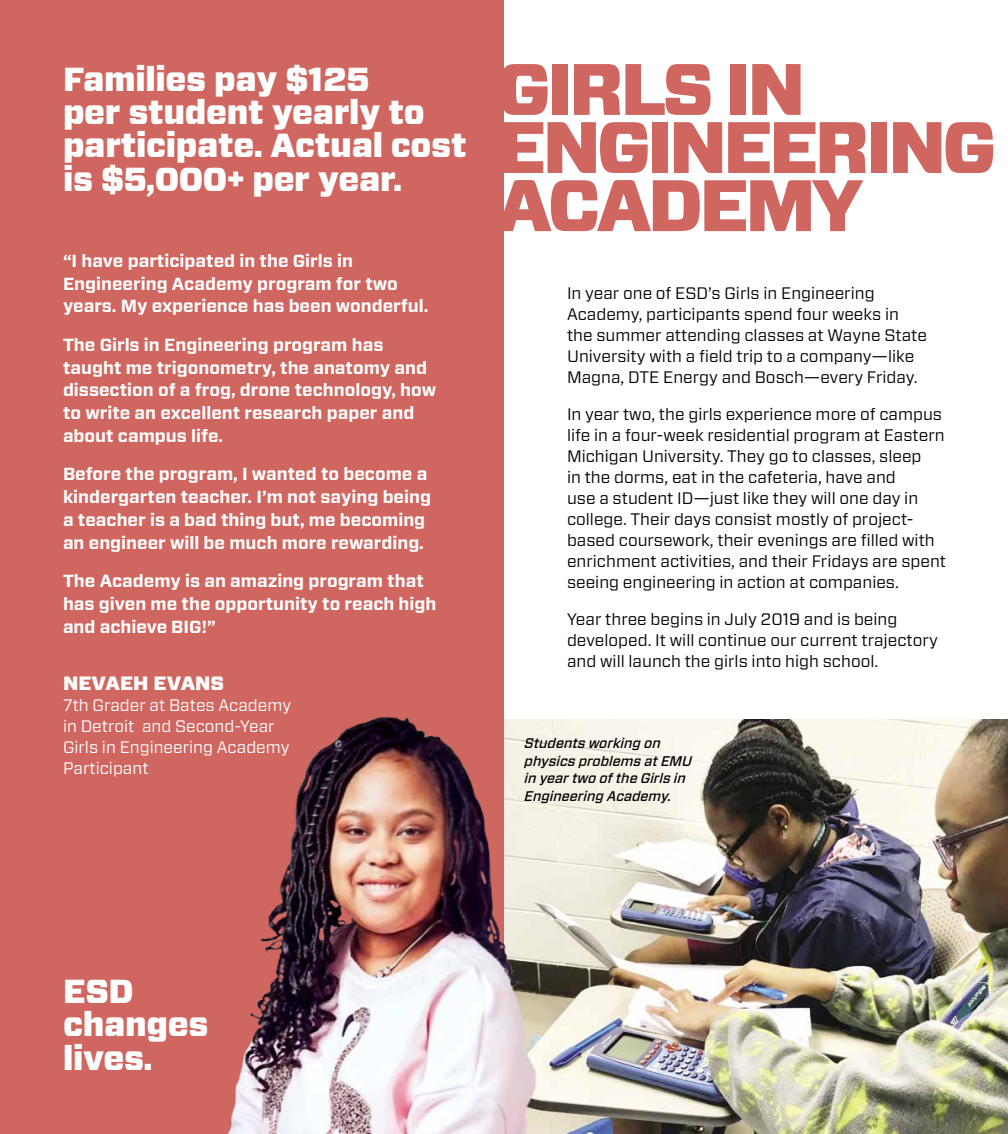
<style>
.page{position:relative;width:1008px;height:1134px;background:#fff}
.page>*{position:absolute;margin:0;border:0;box-sizing:border-box;transform-origin:0 0}
.t1{font:900 72.62px/58.1px "Vitesse Sans";letter-spacing:-.05em;color:#cf665f}
.t2{font:900 33.25px/33.2px "Vitesse Sans";letter-spacing:-.01em;color:#fff}
.t3{font:900 19.25px "Vitesse Sans";color:#fff}
.t4{font:700 17.5px/22.8px "Vitesse Sans";color:#fff}
.t5{font:16.62px/21px "Vitesse Sans";color:#000}
.t6{font:16.62px/21px "Vitesse Sans";color:#fff}
.t7{font:italic 500 14px/17.5px "Vitesse Sans";color:#000}
</style>
<div class="page">
<img style="left:540px;top:720px;width:468px;height:414px">
<div style="left:0;top:0;width:504px;height:1134px;background:#cf665f"></div>
<img style="left:228px;top:716px;width:312px;height:418px">
<h2 class="t2" style="left:63px;top:63px;width:405px">Families pay $125<br>per student yearly to participate. Actual cost is $5,000+ per year.</h2>
<p class="t4" style="left:63px;top:250px;width:367px">“I have participated in the Girls in<br>Engineering Academy program for two years. My experience has been wonderful.</p>
<p class="t4" style="left:63px;top:334px;width:375px">The Girls in Engineering program has taught me trigonometry, the anatomy and dissection of a frog, drone technology, how to write an excellent research paper and about campus life.</p>
<p class="t4" style="left:63px;top:463px;width:370px">Before the program, I wanted to become a kindergarten teacher. I’m not saying being a teacher is a bad thing but, me becoming an engineer will be much more rewarding.</p>
<p class="t4" style="left:63px;top:570px;width:375px">The Academy is an amazing program that has given me the opportunity to reach high and achieve BIG!”</p>
<p class="t3" style="left:63px;top:671px;width:163px">NEVAEH EVANS</p>
<p class="t6" style="left:63px;top:695px;width:230px">7th Grader at Bates Academy in Detroit and Second-Year<br>Girls in Engineering Academy<br>Participant</p>
<h1 class="t1" style="left:497px;top:62px;width:501px">GIRLS IN<br>ENGINEERING<br>ACADEMY</h1>
<p class="t5" style="left:567px;top:283px;width:362px">In year one of ESD’s Girls in Engineering Academy, participants spend four weeks in the summer attending classes at Wayne State University with a field trip to a company—like Magna, DTE Energy and Bosch—every Friday.</p>
<p class="t5" style="left:567px;top:403px;width:381px">In year two, the girls experience more of campus life in a four-week residential program at Eastern Michigan University. They go to classes, sleep<br>in the dorms, eat in the cafeteria, have and<br>use a student ID—just like they will one day in college. Their days consist mostly of project&shy;based coursework, their evenings are filled with enrichment activities, and their Fridays are spent seeing engineering in action at companies.</p>
<p class="t5" style="left:567px;top:608px;width:372px">Year three begins in July 2019 and is being developed. It will continue our current trajectory and will launch the girls into high school.</p>
<p class="t7" style="left:525px;top:735px;width:169px">Students working on physics problems at EMU in year two of the Girls in<br>Engineering Academy.</p>
<h2 class="t2" style="left:63px;top:975px;width:147px">ESD changes lives.</h2>
</div>
